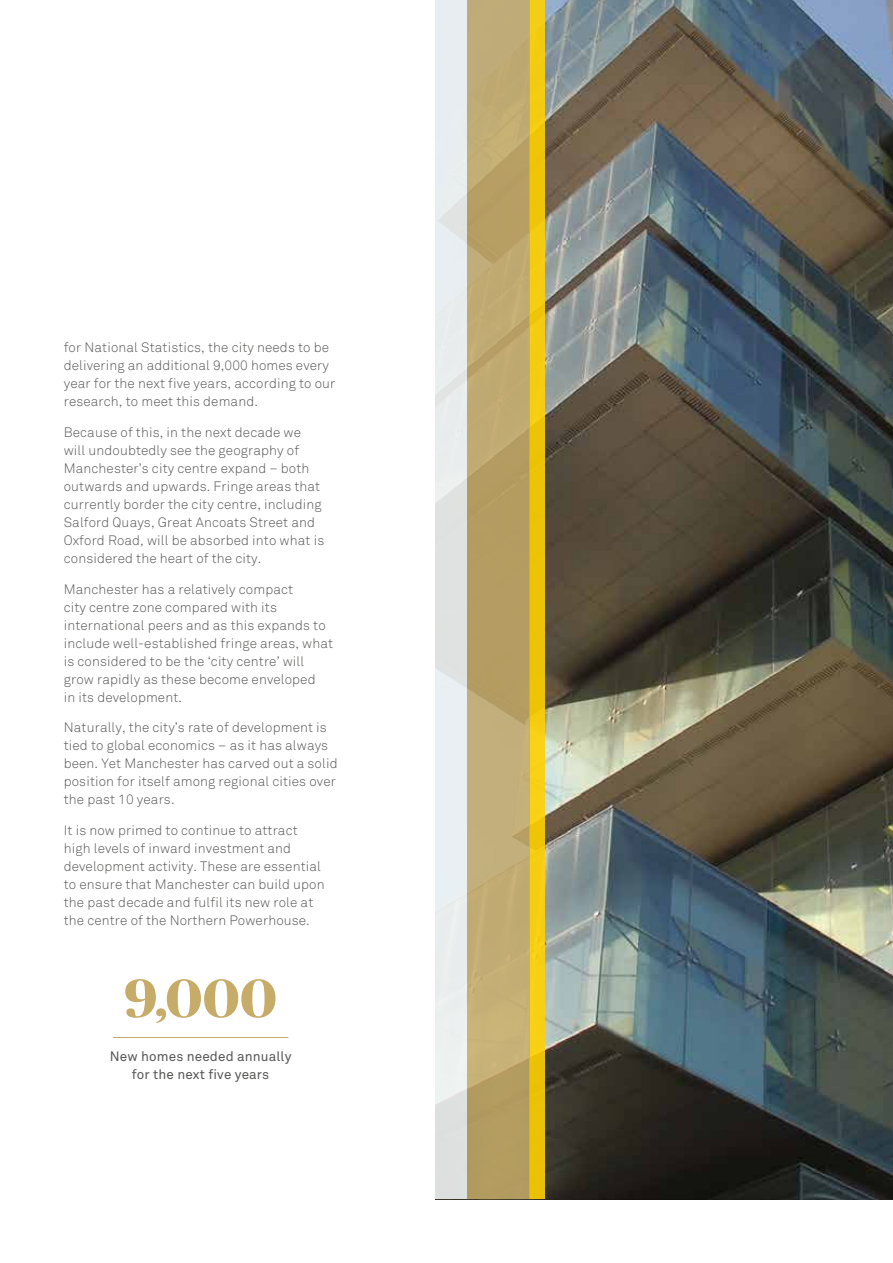
<style>
.page{position:relative;width:893px;height:1263px;background:#fff}
.page>*{position:absolute;margin:0;border:0;box-sizing:border-box;transform-origin:0 0}
.t1{font:700 54px "Publico Banner";color:#c6ab69}
.t2{font:300 13.5px/18px "Akkurat";letter-spacing:.01em;color:#575756}
.t3{font:13.5px/18px "Akkurat";letter-spacing:.01em;color:#575756;text-align:center}
</style>
<div class="page">
<hr style="left:113px;top:1037px;width:175px;height:1px;background:#c6ab69">
<img style="left:545px;top:0;width:348px;height:1199px">
<div style="left:436px;top:0;width:31px;height:1199px;background:linear-gradient(to bottom,#e7ecee,#e5e9e9)"></div>
<div style="left:529px;top:0;width:16px;height:1199px;background:#f2ca0f"></div>
<svg style="left:467px;top:0;width:62px;height:1199px;background:#bca66d"></svg>
<p class="t2" style="left:64px;top:339px;width:273px">for National Statistics, the city needs to be delivering an additional 9,000 homes every year for the next five years, according to our research, to meet this demand.</p>
<p class="t2" style="left:64px;top:423px;width:262px">Because of this, in the next decade we will undoubtedly see the geography of Manchester’s city centre expand – both outwards and upwards. Fringe areas that currently border the city centre, including Salford Quays, Great Ancoats Street and Oxford Road, will be absorbed into what is considered the heart of the city.</p>
<p class="t2" style="left:64px;top:580px;width:271px">Manchester has a relatively compact<br>city centre zone compared with its international peers and as this expands to include well-established fringe areas, what is considered to be the ‘city centre’ will grow rapidly as these become enveloped<br>in its development.</p>
<p class="t2" style="left:64px;top:719px;width:275px">Naturally, the city’s rate of development is tied to global economics – as it has always been. Yet Manchester has carved out a solid position for itself among regional cities over the past 10 years.</p>
<p class="t2" style="left:64px;top:822px;width:262px">It is now primed to continue to attract high levels of inward investment and development activity. These are essential to ensure that Manchester can build upon the past decade and fulfil its new role at the centre of the Northern Powerhouse.</p>
<h1 class="t1" style="left:124px;top:960px;width:154px">9,000</h1>
<p class="t3" style="left:110px;top:1047px;width:183px">New homes needed annually for the next five years</p>
</div>
